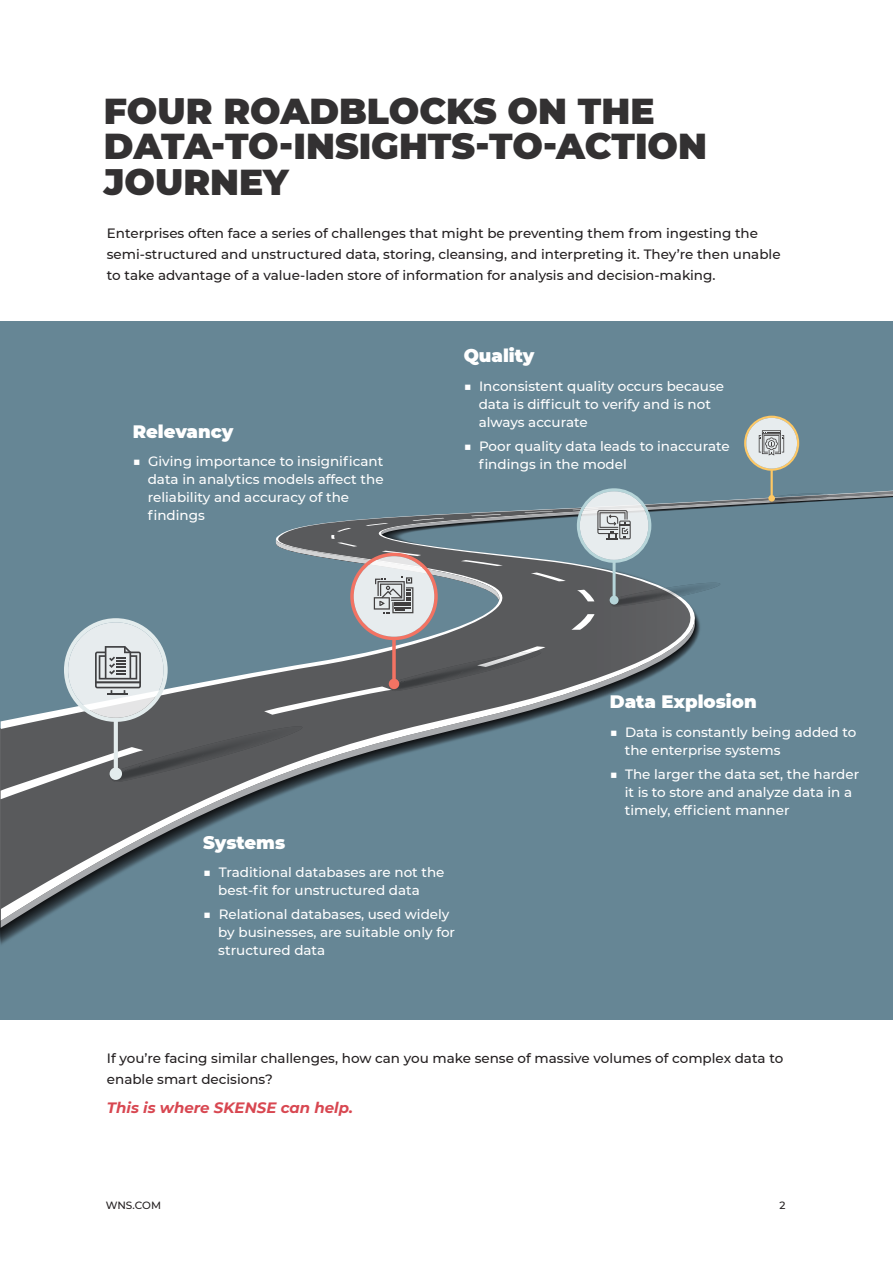
<style>
.page{position:relative;width:893px;height:1263px;background:#fff}
.page>*{position:absolute;margin:0;border:0;box-sizing:border-box;transform-origin:0 0}
.t1{font:900 36px/35.7px "Montserrat";color:#333132}
.t2{font:900 18px "Montserrat";color:#fff}
.t3{font:italic 700 15px "Montserrat";color:#d84751}
.t4{font:500 13.5px/18px "Montserrat";color:#fff}
.t5{font:500 13.5px/21px "Montserrat";color:#231f20}
.t6{font:500 10.5px "Montserrat";letter-spacing:-.01em;color:#231f20}
</style>
<div class="page">
<div style="left:1px;top:321px;width:892px;height:699px;background:#668695"></div>
<svg style="left:1px;top:799px;width:269px;height:110px"></svg>
<svg style="left:1px;top:416px;width:892px;height:383px"></svg>
<h1 class="t1" style="left:104px;top:91px;width:605px">FOUR ROADBLOCKS ON THE<br>DATA-TO-INSIGHTS-TO-ACTION<br>JOURNEY</h1>
<p class="t5" style="left:107px;top:222px;width:675px">Enterprises often face a series of challenges that might be preventing them from ingesting the semi-structured and unstructured data, storing, cleansing, and interpreting it. They’re then unable to take advantage of a value-laden store of information for analysis and decision-making.</p>
<h2 class="t2" style="left:133px;top:418px;width:102px">Relevancy</h2>
<p class="t4" style="left:148px;top:452px;width:237px;text-indent:-15px">■ Giving importance to insignificant data in analytics models affect the reliability and accuracy of the findings</p>
<h2 class="t2" style="left:464px;top:342px;width:72px">Quality</h2>
<p class="t4" style="left:479px;top:377px;width:247px;text-indent:-15px">■ Inconsistent quality occurs because data is difficult to verify and is not always accurate</p>
<p class="t4" style="left:479px;top:437px;width:253px;text-indent:-15px">■ Poor quality data leads to inaccurate findings in the model</p>
<h2 class="t2" style="left:203px;top:829px;width:83px">Systems</h2>
<p class="t4" style="left:218px;top:863px;width:228px;text-indent:-15px">■ Traditional databases are not the best-fit for unstructured data</p>
<p class="t4" style="left:218px;top:905px;width:238px;text-indent:-15px">■ Relational databases, used widely by businesses, are suitable only for structured data</p>
<h2 class="t2" style="left:610px;top:688px;width:148px">Data Explosion</h2>
<p class="t4" style="left:625px;top:722px;width:233px;text-indent:-15px">■ Data is constantly being added to the enterprise systems</p>
<p class="t4" style="left:625px;top:764px;width:236px;text-indent:-15px">■ The larger the data set, the harder it is to store and analyze data in a timely, efficient manner</p>
<p class="t5" style="left:107px;top:1047px;width:678px">If you’re facing similar challenges, how can you make sense of massive volumes of complex data to enable smart decisions?</p>
<p class="t3" style="left:107px;top:1096px;width:248px">This is where SKENSE can help.</p>
<p class="t6" style="left:106px;top:1198px;width:57px">WNS.COM</p>
<p class="t6" style="left:780px;top:1198px;width:8px">2</p>
</div>
